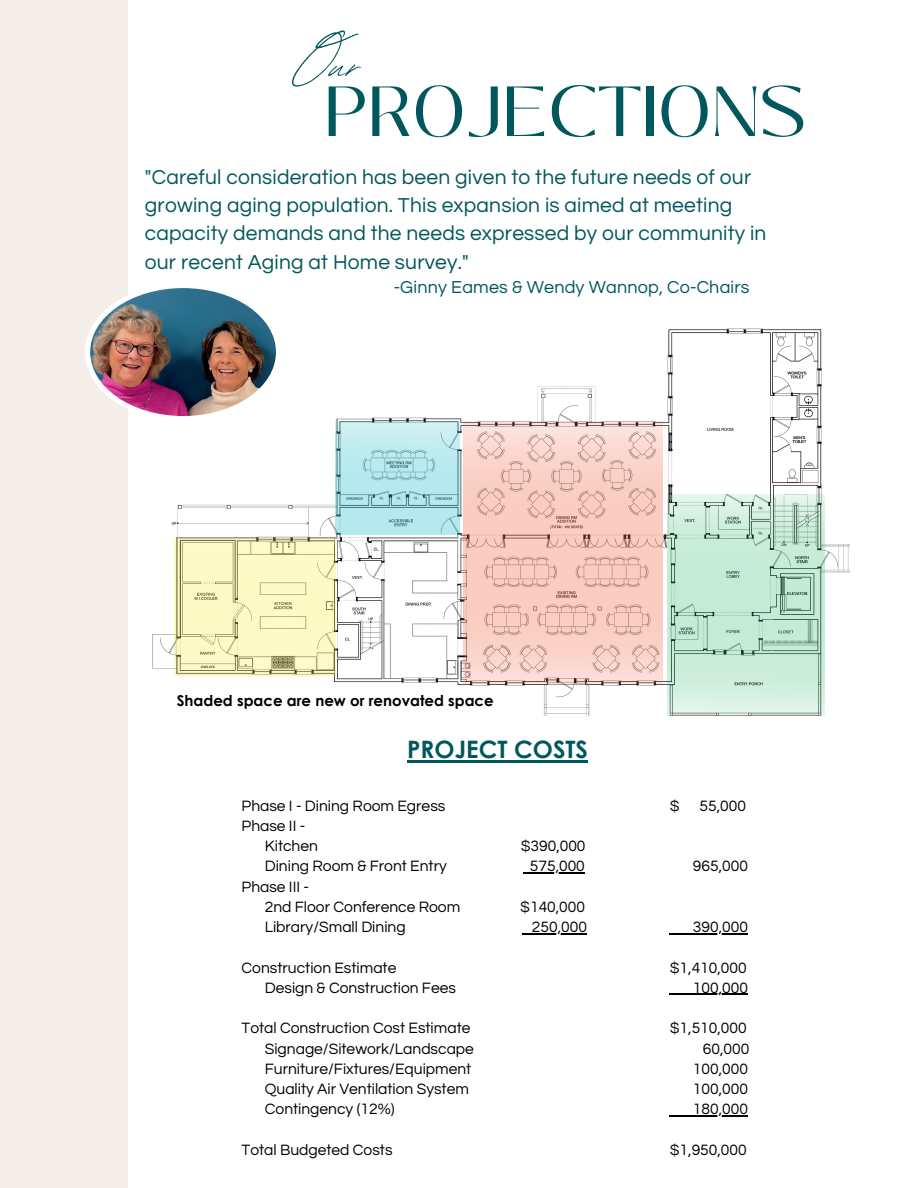
<style>
.page{position:relative;width:918px;height:1188px;background:#fff}
.page>*{position:absolute;margin:0;border:0;box-sizing:border-box;transform-origin:0 0}
.t1{font:70.5px "Black Mango";color:#00575c}
.t2{font:65.7px "Revive 80 Signature";color:#00575c}
.t3{font:700 24px "Century Gothic";color:#00575c}
.t4{font:21px/28.2px "Questrial";letter-spacing:.01em;color:#00575c}
.t5{font:18px "Questrial";letter-spacing:.01em;color:#00575c}
.t6{font:15.6px/20.2px "Questrial";color:#000}
.t7{font:700 15px "Century Gothic";color:#000}
</style>
<div class="page">
<div style="left:0;top:0;width:128px;height:1188px;background:#f3eee9"></div>
<img style="left:152px;top:328px;width:698px;height:388px">
<img style="left:175px;top:539px;width:161px;height:138px">
<img style="left:667px;top:494px;width:158px;height:222px">
<img style="left:336px;top:421px;width:123px;height:114px">
<img style="left:464px;top:421px;width:199px;height:262px">
<img style="left:85px;top:288px;width:196px;height:133px">
<svg style="left:523px;top:872px;width:7px;height:2px"></svg>
<hr style="left:530px;top:872px;width:55px;height:2px;background:#000">
<hr style="left:532px;top:933px;width:55px;height:1px;background:#000">
<svg style="left:670px;top:933px;width:23px;height:1px"></svg>
<hr style="left:693px;top:933px;width:55px;height:1px;background:#000">
<svg style="left:670px;top:994px;width:23px;height:1px"></svg>
<hr style="left:693px;top:994px;width:55px;height:1px;background:#000">
<svg style="left:670px;top:1115px;width:23px;height:1px"></svg>
<hr style="left:693px;top:1115px;width:55px;height:1px;background:#000">
<hr style="left:407px;top:760px;width:181px;height:3px;background:#00575c">
<h2 class="t2" style="left:294px;top:14px;width:69px">Our</h2>
<h1 class="t1" style="left:324px;top:58px;width:484px">PROJECTIONS</h1>
<h3 class="t4" style="left:145px;top:164px;width:623px">"Careful consideration has been given to the future needs of our growing aging population. This expansion is aimed at meeting capacity demands and the needs expressed by our community in our recent Aging at Home survey."</h3>
<p class="t5" style="left:394px;top:279px;width:357px">-Ginny Eames &amp; Wendy Wannop, Co-Chairs</p>
<p class="t7" style="left:177px;top:691px;width:318px">Shaded space are new or renovated space</p>
<h3 class="t3" style="left:407px;top:734px;width:182px">PROJECT COSTS</h3>
<p class="t6" style="left:242px;top:796px;width:205px">Phase I - Dining Room Egress</p>
<p class="t6" style="left:242px;top:816px;width:65px">Phase II -</p>
<p class="t6" style="left:265px;top:836px;width:55px">Kitchen</p>
<p class="t6" style="left:521px;top:836px;width:66px">$390,000</p>
<p class="t6" style="left:265px;top:857px;width:184px">Dining Room &amp; Front Entry</p>
<p class="t6" style="left:530px;top:857px;width:56px">575,000</p>
<p class="t6" style="left:265px;top:877px;width:197px;text-indent:-23px">Phase III -<br>2nd Floor Conference Room</p>
<p class="t6" style="left:520px;top:897px;width:66px">$140,000</p>
<p class="t6" style="left:265px;top:917px;width:142px">Library/Small Dining</p>
<p class="t6" style="left:532px;top:917px;width:56px">250,000</p>
<p class="t6" style="left:265px;top:958px;width:193px;text-indent:-23px">Construction Estimate<br>Design &amp; Construction Fees</p>
<p class="t6" style="left:265px;top:1018px;width:211px;text-indent:-23px">Total Construction Cost Estimate<br>Signage/Sitework/Landscape<br>Furniture/Fixtures/Equipment<br>Quality Air Ventilation System<br>Contingency (12%)</p>
<p class="t6" style="left:242px;top:1140px;width:153px">Total Budgeted Costs</p>
<p class="t6" style="left:670px;top:796px;width:11px">$</p>
<p class="t6" style="left:700px;top:796px;width:48px">55,000</p>
<p class="t6" style="left:693px;top:857px;width:56px">965,000</p>
<p class="t6" style="left:693px;top:917px;width:56px">390,000</p>
<p class="t6" style="left:670px;top:958px;width:80px;text-align:right">$1,410,000<br>100,000</p>
<p class="t6" style="left:670px;top:1018px;width:81px;text-align:right">$1,510,000<br>60,000<br>100,000<br>100,000<br>180,000</p>
<p class="t6" style="left:670px;top:1140px;width:78px">$1,950,000</p>
</div>
